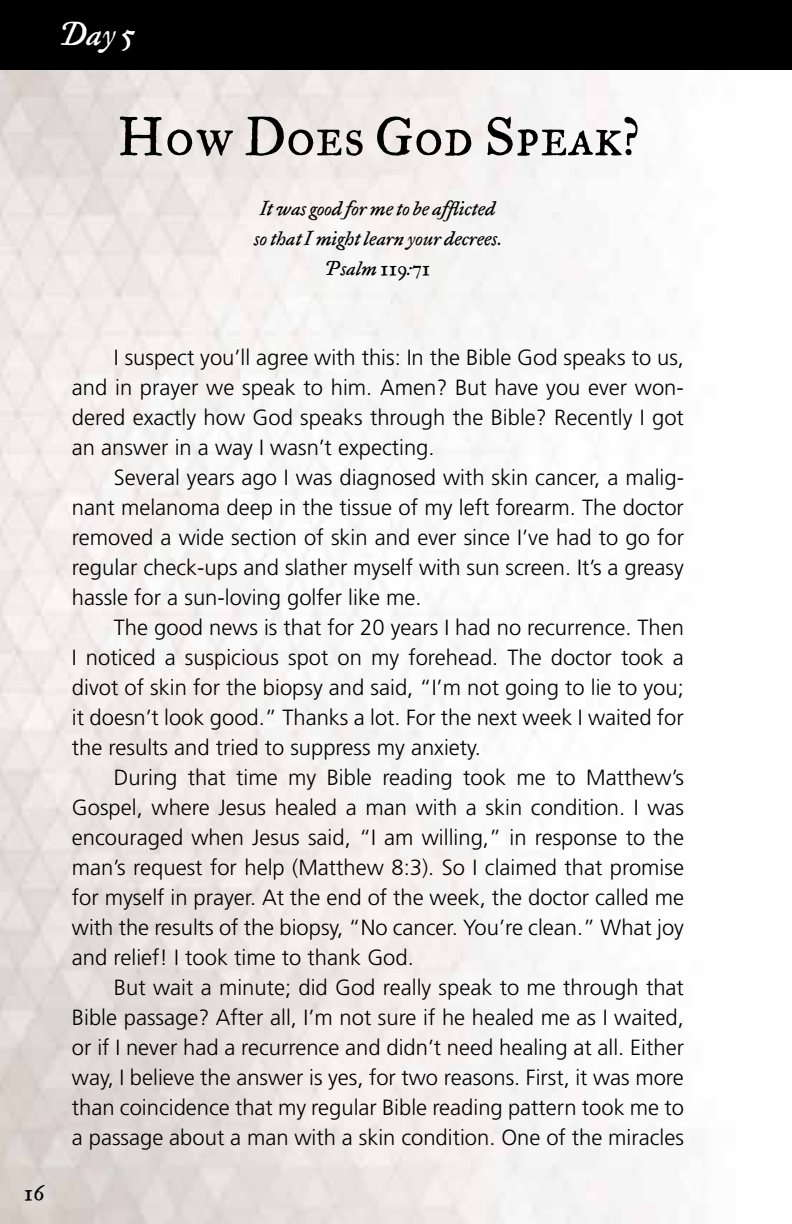
<style>
.page{position:relative;width:792px;height:1224px;background:#fff}
.page>*{position:absolute;margin:0;border:0;box-sizing:border-box;transform-origin:0 0}
.t1{font:60px "Historical Fell Type Roman SC";color:#000}
.t2{font:italic 36px "Historical Fell Type";color:#fff}
.t3{font:24px "Historical Fell Type Roman";color:#000}
.t4{font:300 22px/30px "Frutiger";color:#000;text-align:justify}
.t5{font:italic 22px/30px "Historical Fell Type";color:#000;text-align:center}
</style>
<div class="page">
<div style="left:0;top:0;width:792px;height:70px;background:#000"></div>
<h2 class="t2" style="left:61px;top:11px;width:76px">Day 5</h2>
<h1 class="t1" style="left:117px;top:102px;width:523px">How Does God Speak?</h1>
<p class="t5" style="left:254px;top:193px;width:250px">It was good for me to be afflicted so that I might learn your decrees.<br>Psalm 119:71</p>
<p class="t3" style="left:24px;top:1178px;width:22px">16</p>
<p class="t4" style="left:72px;top:343px;width:614px;text-indent:42px">I suspect you’ll agree with this: In the Bible God speaks to us, and in prayer we speak to him. Amen? But have you ever won&shy;dered exactly how God speaks through the Bible? Recently I got an answer in a way I wasn’t expecting.</p>
<p class="t4" style="left:72px;top:463px;width:614px;text-indent:42px">Several years ago I was diagnosed with skin cancer, a malig&shy;nant melanoma deep in the tissue of my left forearm. The doctor removed a wide section of skin and ever since I’ve had to go for regular check-ups and slather myself with sun screen. It’s a greasy hassle for a sun-loving golfer like me.</p>
<p class="t4" style="left:72px;top:613px;width:614px;text-indent:42px">The good news is that for 20 years I had no recurrence. Then I noticed a suspicious spot on my forehead. The doctor took a divot of skin for the biopsy and said, “I’m not going to lie to you; it doesn’t look good.” Thanks a lot. For the next week I waited for the results and tried to suppress my anxiety.</p>
<p class="t4" style="left:72px;top:763px;width:614px;text-indent:42px">During that time my Bible reading took me to Matthew’s Gospel, where Jesus healed a man with a skin condition. I was encouraged when Jesus said, “I am willing,” in response to the man’s request for help (Matthew 8:3). So I claimed that promise for myself in prayer. At the end of the week, the doctor called me with the results of the biopsy, “No cancer. You’re clean.” What joy and relief! I took time to thank God.</p>
<p class="t4" style="left:72px;top:973px;width:614px;text-indent:42px">But wait a minute; did God really speak to me through that Bible passage? After all, I’m not sure if he healed me as I waited, or if I never had a recurrence and didn’t need healing at all. Either way, I believe the answer is yes, for two reasons. First, it was more than coincidence that my regular Bible reading pattern took me to a passage about a man with a skin condition. One of the miracles</p>
</div>
